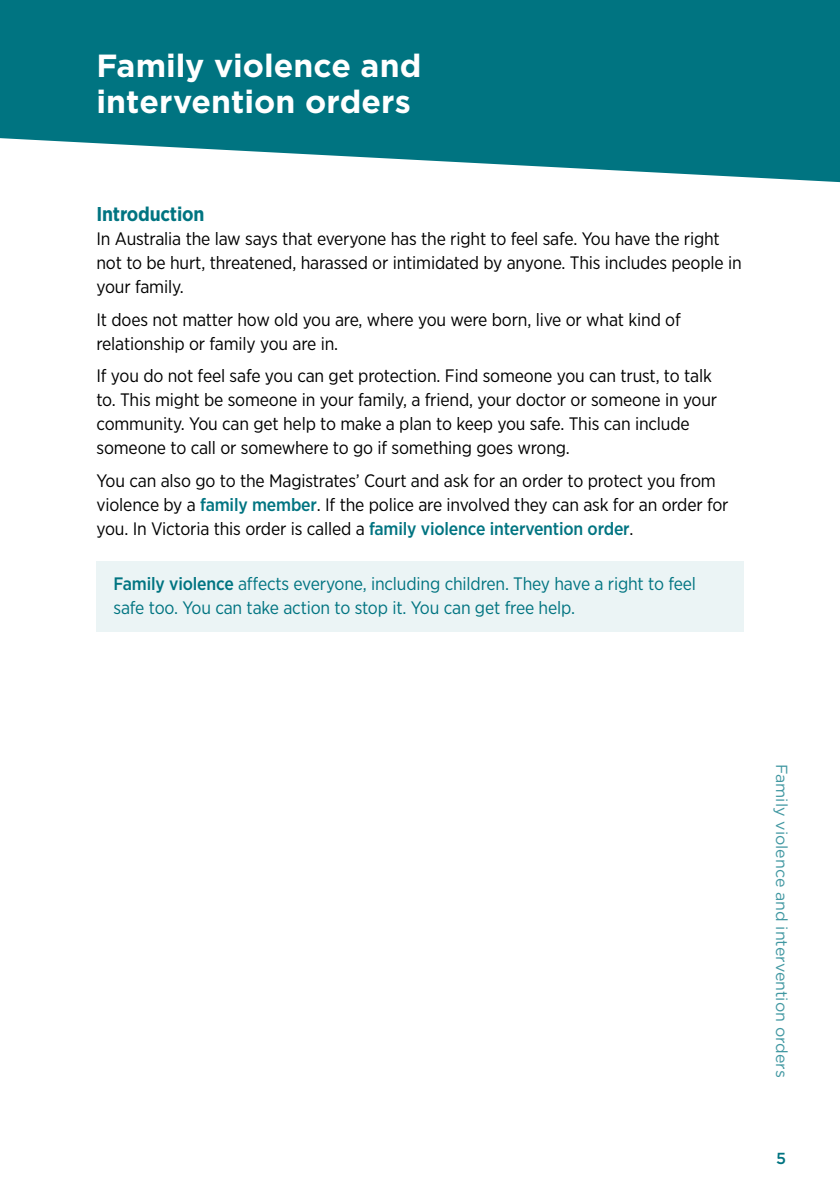
<style>
.page{position:relative;width:840px;height:1191px;background:#fff}
.page>*{position:absolute;margin:0;border:0;box-sizing:border-box;transform-origin:0 0}
.t1{font:700 32px/36px "Gotham";color:#fff}
.t2{font:700 20px "Gotham Narrow";letter-spacing:-.01em;color:#007481}
.t3{font:18px/24px "Gotham Narrow";letter-spacing:-.01em;color:#000}
.t4{font:18px/24px "Gotham Narrow";letter-spacing:-.01em;color:#007481}
.t5{font:16px "Gotham";color:#4097a1}
.t6{font:500 16px "Gotham";color:#007481}
.s1{font-weight:500;color:#007481}
.s2{font-weight:500}
</style>
<div class="page">
<svg style="left:0;top:0;width:839px;height:183px;background:#1f8590"></svg>
<div style="left:96px;top:561px;width:647px;height:70px;background:#ebf4f5"></div>
<h1 class="t1" style="left:96px;top:48px;width:326px">Family violence and intervention orders</h1>
<p class="t2" style="left:96px;top:201px;width:109px">Introduction</p>
<p class="t3" style="left:96px;top:226px;width:646px">In Australia the law says that everyone has the right to feel safe. You have the right not to be hurt, threatened, harassed or intimidated by anyone. This includes people in your family.</p>
<p class="t3" style="left:96px;top:307px;width:585px">It does not matter how old you are, where you were born, live or what kind of relationship or family you are in.</p>
<p class="t3" style="left:96px;top:363px;width:622px">If you do not feel safe you can get protection. Find someone you can trust, to talk to. This might be someone in your family, a friend, your doctor or someone in your community. You can get help to make a plan to keep you safe. This can include someone to call or somewhere to go if something goes wrong.</p>
<p class="t3" style="left:96px;top:468px;width:633px">You can also go to the Magistrates’ Court and ask for an order to protect you from violence by a <span class="s1">family member</span>. If the police are involved they can ask for an order for you. In Victoria this order is called a <span class="s1">family violence intervention order</span>.</p>
<p class="t4" style="left:113px;top:571px;width:583px"><span class="s2">Family violence</span> affects everyone, including children. They have a right to feel safe too. You can take action to stop it. You can get free help.</p>
<p class="t5" style="left:791px;top:764px;width:315px;rotate:90deg">Family violence and intervention orders</p>
<p class="t6" style="left:775px;top:1148px;width:11px">5</p>
</div>
